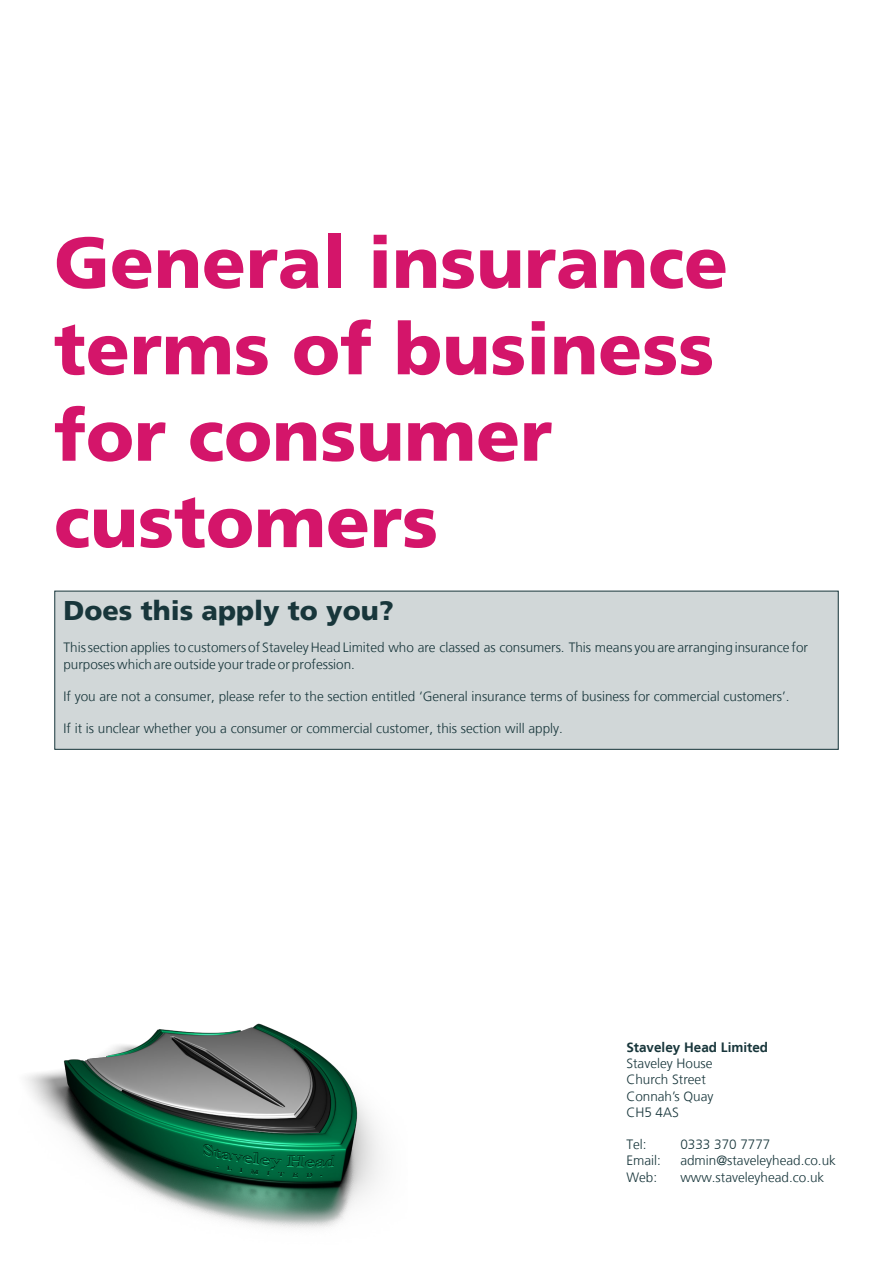
<style>
.page{position:relative;width:893px;height:1263px;background:#fff}
.page>*{position:absolute;margin:0;border:0;box-sizing:border-box;transform-origin:0 0}
.t1{font:900 72px/86.4px "Frutiger LT";color:#d4156a}
.t2{font:900 27px "Frutiger LT";color:#18363b}
.t3{font:300 13.5px/16.2px "Frutiger LT";color:#18363b}
.t4{font:700 13.5px "Frutiger LT";color:#18363b}
</style>
<div class="page">
<img style="left:26px;top:1023px;width:355px;height:205px">
<div style="left:55px;top:591px;width:783px;height:158px;background:#d1d7d8"></div>
<h1 class="t1" style="left:54px;top:219px;width:676px">General insurance terms of business for consumer customers</h1>
<h2 class="t2" style="left:63px;top:594px;width:332px">Does this apply to you?</h2>
<p class="t3" style="left:63px;top:640px;width:746px">This section applies to customers of Staveley Head Limited who are classed as consumers. This means you are arranging insurance for purposes which are outside your trade or profession.</p>
<p class="t3" style="left:63px;top:688px;width:728px">If you are not a consumer, please refer to the section entitled ‘General insurance terms of business for commercial customers’.</p>
<p class="t3" style="left:63px;top:721px;width:501px">If it is unclear whether you a consumer or commercial customer, this section will apply.</p>
<p class="t4" style="left:626px;top:1039px;width:143px">Staveley Head Limited</p>
<p class="t3" style="left:626px;top:1055px;width:89px">Staveley House<br>Church Street<br>Connah’s Quay<br>CH5 4AS</p>
<p class="t3" style="left:626px;top:1136px;width:22px">Tel:</p>
<p class="t3" style="left:680px;top:1136px;width:92px">0333 370 7777</p>
<p class="t3" style="left:626px;top:1153px;width:36px">Email:</p>
<p class="t3" style="left:680px;top:1153px;width:157px">admin@staveleyhead.co.uk</p>
<p class="t3" style="left:626px;top:1169px;width:32px">Web:</p>
<p class="t3" style="left:680px;top:1169px;width:146px">www.staveleyhead.co.uk</p>
</div>
